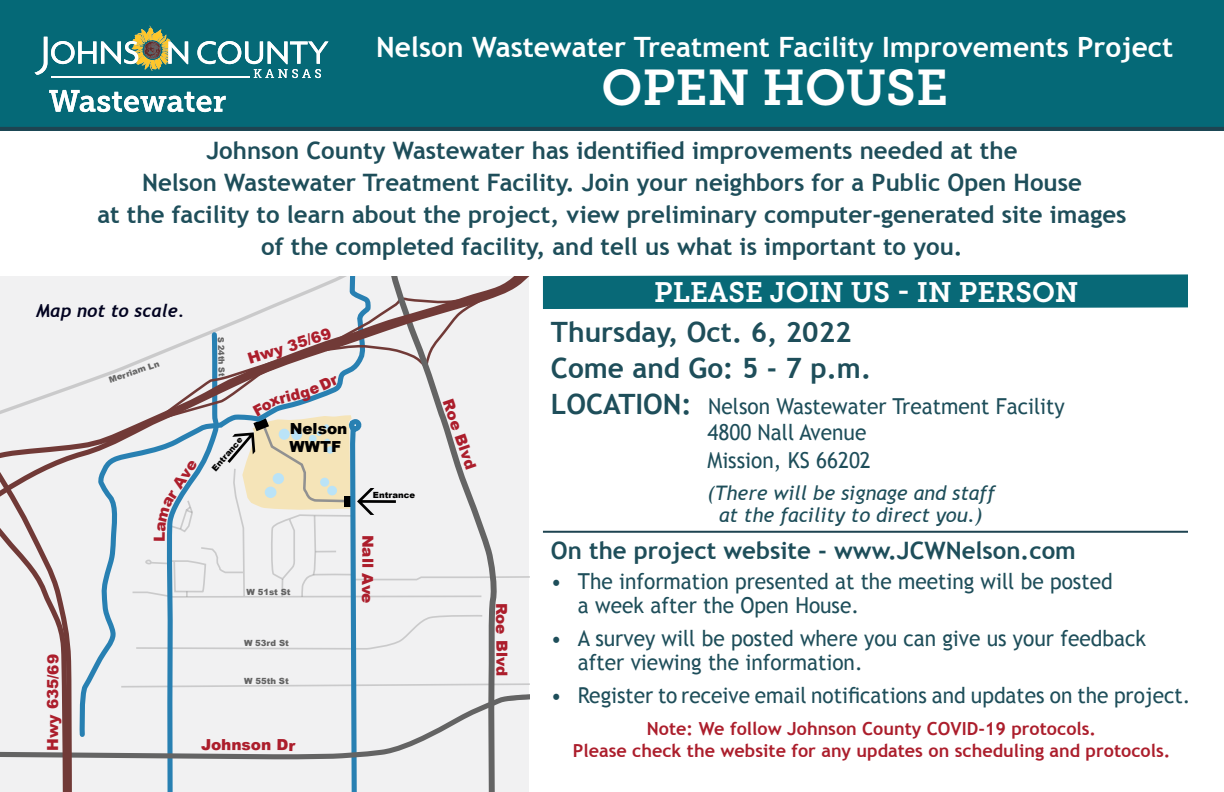
<style>
.page{position:relative;width:1224px;height:792px;background:#fff}
.page>*{position:absolute;margin:0;border:0;box-sizing:border-box;transform-origin:0 0}
.t1{font:50px "Museo Slab 700";color:#fff}
.t2{font:700 28px "Trebuchet MS";color:#fff}
.t3{font:700 28px "Trebuchet MS";color:#1e4e5a}
.t4{font:28px "Museo Slab 700";color:#fff}
.t5{font:700 24px/32px "Trebuchet MS";color:#1e4e5a;text-align:center}
.t6{font:22px/24px "Trebuchet MS";color:#1e4e5a;scale:.95 1}
.t7{font:italic 20px/22px "Trebuchet MS";color:#1e4e5a;text-align:center}
.t8{font:700 18px/22px "Trebuchet MS";color:#ac1e2c;text-align:center}
.t9{font:italic 700 18px "Trebuchet";color:#020320}
.t10{font:900 15.2px "Arial";letter-spacing:-.005em;color:#ac1e2c}
.t11{font:900 15.2px/18.4px "Arial";color:#000}
.t12{font:900 8.4px "Arial";color:#646464}
.t13{font:900 8.4px "Arial";color:#000}
.t14{font:900 8.4px "Arial";color:#646464;scale:.94 1}
.s1{font-weight:700;font-size:28px}
</style>
<div class="page">
<svg style="left:75px;top:572px;width:46px;height:190px"></svg>
<svg style="left:0;top:545px;width:75px;height:247px"></svg>
<svg style="left:0;top:276px;width:529px;height:269px"></svg>
<svg style="left:543px;top:274px;width:645px;height:35px;background:#16717e"></svg>
<div style="left:0;top:0;width:1224px;height:130px;background:#056977"></div>
<svg style="left:35px;top:26px;width:293px;height:52px"></svg>
<svg style="left:49px;top:90px;width:177px;height:22px"></svg>
<hr style="left:0;top:127px;width:1224px;height:4px;background:#1e4451">
<hr style="left:543px;top:531px;width:645px;height:2px;background:#1e4451">
<svg style="left:121px;top:295px;width:408px;height:497px"></svg>
<p class="t2" style="left:376px;top:29px;width:799px">Nelson Wastewater Treatment Facility Improvements Project</p>
<p class="t1" style="left:601px;top:59px;width:348px">OPEN HOUSE</p>
<p class="t5" style="left:97px;top:134px;width:1031px">Johnson County Wastewater has identified improvements needed at the<br>Nelson Wastewater Treatment Facility. Join your neighbors for a Public Open House<br>at the facility to learn about the project, view preliminary computer-generated site images of the completed facility, and tell us what is important to you.</p>
<p class="t4" style="left:654px;top:276px;width:426px">PLEASE JOIN US - IN PERSON</p>
<p class="t9" style="left:36px;top:300px;width:150px">Map not to scale.</p>
<p class="t3" style="left:551px;top:315px;width:302px">Thursday, Oct. 6, 2022</p>
<p class="t3" style="left:551px;top:351px;width:322px">Come and Go: 5 - 7 p.m.</p>
<p class="t6" style="left:551px;top:395px;width:542px"><span class="s1">LOCATION:</span> Nelson Wastewater Treatment Facility</p>
<p class="t6" style="left:708px;top:421px;width:169px">4800 Nall Avenue</p>
<p class="t6" style="left:708px;top:449px;width:173px">Mission, KS 66202</p>
<p class="t7" style="left:708px;top:482px;width:289px">(There will be signage and staff at the facility to direct you.)</p>
<p class="t5" style="left:551px;top:534px;width:526px">On the project website - www.JCWNelson.com</p>
<p class="t6" style="left:578px;top:570px;width:564px;text-indent:-27px">• The information presented at the meeting will be posted a week after the Open House.</p>
<p class="t6" style="left:578px;top:627px;width:599px;text-indent:-27px">• A survey will be posted where you can give us your feedback after viewing the information.</p>
<p class="t6" style="left:551px;top:684px;width:675px">• Register to receive email notifications and updates on the project.</p>
<p class="t8" style="left:573px;top:718px;width:599px">Note: We follow Johnson County COVID-19 protocols.<br>Please check the website for any updates on scheduling and protocols.</p>
<p class="t14" style="left:227px;top:336px;width:44px;rotate:89deg">S 24th St</p>
<p class="t10" style="left:245px;top:348px;width:88px;rotate:-17deg">Hwy 35/69</p>
<p class="t12" style="left:107px;top:374px;width:54px;rotate:-19deg">Merriam Ln</p>
<p class="t10" style="left:458px;top:396px;width:75px;rotate:71deg">Roe Blvd</p>
<p class="t11" style="left:290px;top:419px;width:59px">Nelson<br>WWTF</p>
<p class="t13" style="left:219px;top:454px;width:28px;rotate:-50deg">rance</p>
<p class="t13" style="left:373px;top:489px;width:44px">Entrance</p>
<p class="t10" style="left:379px;top:535px;width:71px;rotate:90deg">Nall Ave</p>
<p class="t12" style="left:246px;top:586px;width:46px">W 51st St</p>
<p class="t10" style="left:513px;top:603px;width:75px;rotate:90deg">Roe Blvd</p>
<p class="t12" style="left:244px;top:637px;width:47px">W 53rd St</p>
<p class="t10" style="left:42px;top:751px;width:98px;rotate:-90deg">Hwy 635/69</p>
<p class="t12" style="left:244px;top:675px;width:46px">W 55th St</p>
<p class="t10" style="left:201px;top:733px;width:95px;rotate:1deg">Johnson Dr</p>
</div>
